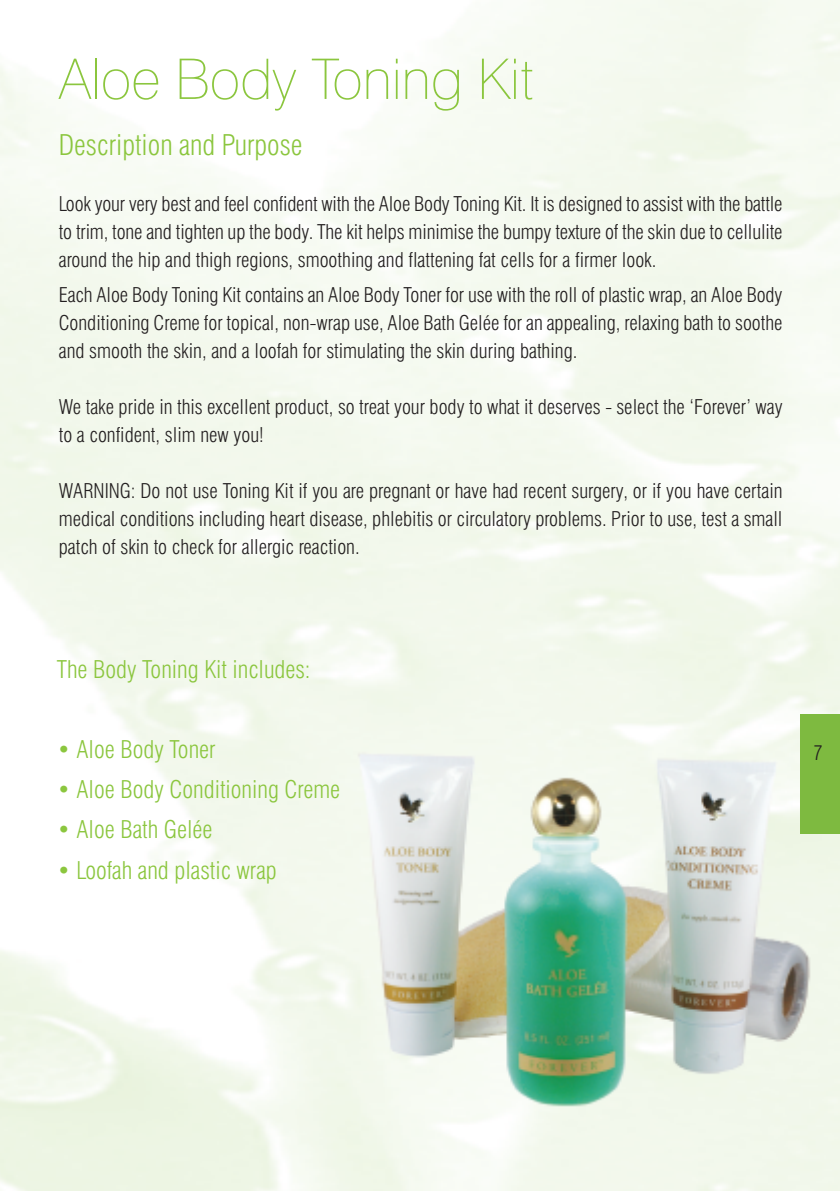
<style>
.page{position:relative;width:840px;height:1191px;background:#fff}
.page>*{position:absolute;margin:0;border:0;box-sizing:border-box;transform-origin:0 0}
.t1{font:100 56px "Swiss 721 BT";color:#8bc63e}
.t2{font:300 condensed 28px "Swiss 721 BT";color:#8bc63e}
.t3{font:300 condensed 24px "Swiss 721 BT";color:#8bc63e}
.t4{font:300 condensed 20px/28px "Swiss 721 BT";color:#231f20;text-align:justify}
</style>
<div class="page">
<img style="left:0;top:0;width:839px;height:1191px">
<img style="left:345px;top:740px;width:471px;height:385px">
<div style="left:799px;top:714px;width:40px;height:119px;background:#7eba40"></div>
<h1 class="t1" style="left:59px;top:59px;width:476px">Aloe Body Toning Kit</h1>
<h2 class="t2" style="left:59px;top:134px;width:245px">Description and Purpose</h2>
<p class="t4" style="left:59px;top:191px;width:725px">Look your very best and feel confident with the Aloe Body Toning Kit. It is designed to assist with the battle to trim, tone and tighten up the body. The kit helps minimise the bumpy texture of the skin due to cellulite around the hip and thigh regions, smoothing and flattening fat cells for a firmer look.</p>
<p class="t4" style="left:59px;top:282px;width:725px">Each Aloe Body Toning Kit contains an Aloe Body Toner for use with the roll of plastic wrap, an Aloe Body Conditioning Creme for topical, non-wrap use, Aloe Bath Gelée for an appealing, relaxing bath to soothe and smooth the skin, and a loofah for stimulating the skin during bathing.</p>
<p class="t4" style="left:59px;top:394px;width:725px">We take pride in this excellent product, so treat your body to what it deserves - select the ‘Forever’ way to a confident, slim new you!</p>
<p class="t4" style="left:59px;top:478px;width:725px">WARNING: Do not use Toning Kit if you are pregnant or have had recent surgery, or if you have certain medical conditions including heart disease, phlebitis or circulatory problems. Prior to use, test a small patch of skin to check for allergic reaction.</p>
<p class="t3" style="left:57px;top:660px;width:255px">The Body Toning Kit includes:</p>
<p class="t3" style="left:57px;top:740px;width:160px">• Aloe Body Toner</p>
<p class="t3" style="left:57px;top:780px;width:285px">• Aloe Body Conditioning Creme</p>
<p class="t3" style="left:57px;top:820px;width:157px">• Aloe Bath Gelée</p>
<p class="t3" style="left:57px;top:860px;width:221px">• Loofah and plastic wrap</p>
<p class="t4" style="left:813px;top:740px;width:11px">7</p>
</div>
